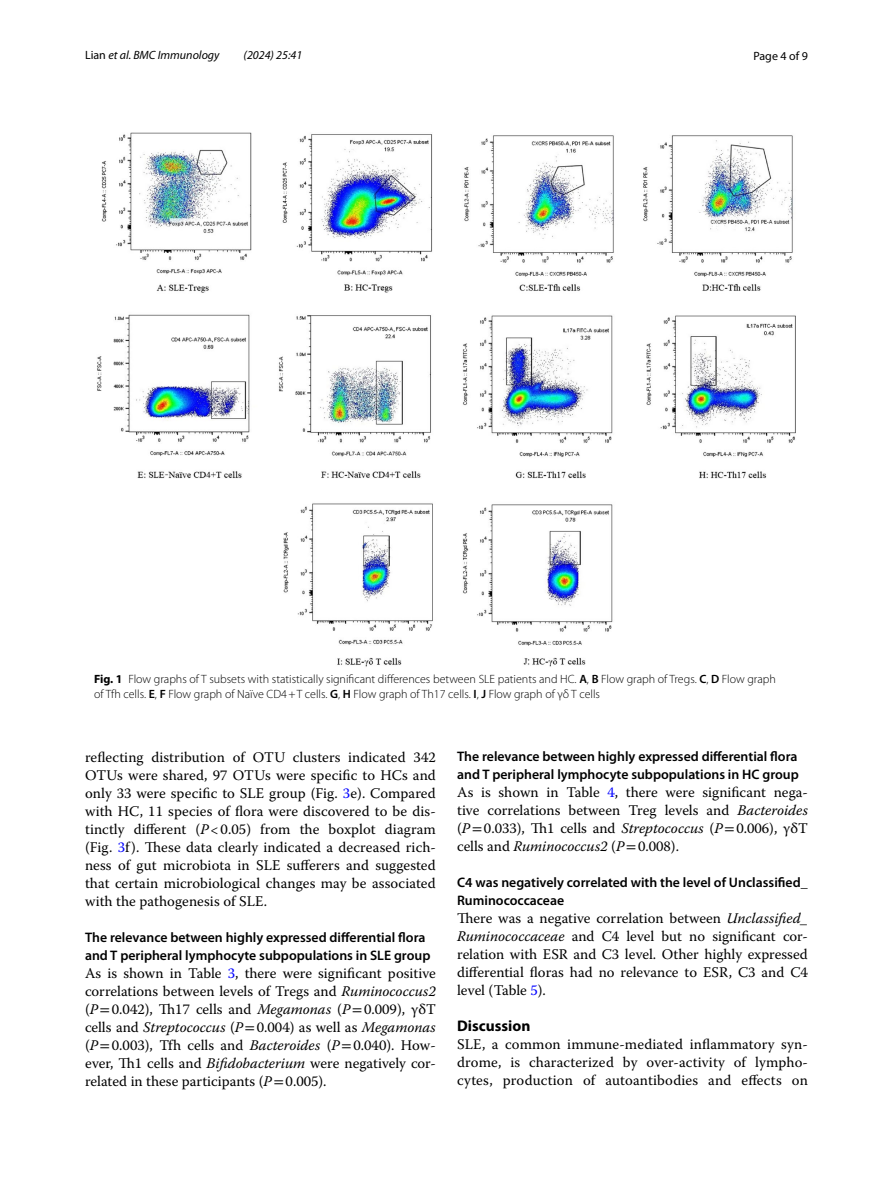
<style>
.page{position:relative;width:893px;height:1187px;background:#fff}
.page>*{position:absolute;margin:0;border:0;box-sizing:border-box;transform-origin:0 0}
.t1{font:700 15.45px "Myriad Pro";color:#000}
.t2{font:14.7px/18px "Warnock Pro";color:#000;text-align:justify}
.t3{font:600 13.8px/18px "Myriad Pro";color:#000}
.t4{font:300 12px/15px "Myriad Pro";color:#000}
.t5{font:italic 12px "Myriad Pro";color:#000}
.t6{font:12px "Myriad Pro";color:#000}
.s1{font-style:normal}
.s2{font-weight:700}
.s3{font-weight:600}
.s4{color:#00f}
.s5{font-style:italic}
.s6{font-family:"STIX"}
</style>
<div class="page">
<img style="left:97px;top:133px;width:699px;height:534px">
<p class="t5" style="left:85px;top:48px;width:136px"><span class="s1">Lian</span> et al. BMC Immunology</p>
<p class="t5" style="left:244px;top:48px;width:60px">(2024) 25:41</p>
<p class="t6" style="left:753px;top:48px;width:56px">Page 4 of 9</p>
<p class="t4" style="left:94px;top:671px;width:683px"><span class="s2">Fig. 1</span> Flow graphs of T subsets with statistically significant differences between SLE patients and HC. <span class="s3">A</span>, <span class="s3">B</span> Flow graph of Tregs. <span class="s3">C</span>, <span class="s3">D</span> Flow graph of Tfh cells. <span class="s3">E</span>, <span class="s3">F</span> Flow graph of Naïve CD4+T cells. <span class="s3">G</span>, <span class="s3">H</span> Flow graph of Th17 cells. <span class="s3">I</span>, <span class="s3">J</span> Flow graph of γδ T cells</p>
<p class="t2" style="left:85px;top:747px;width:352px">reflecting distribution of OTU clusters indicated 342<br>OTUs were shared, 97 OTUs were specific to HCs and only 33 were specific to SLE group (Fig. <span class="s4">3</span>e). Compared with HC, 11 species of flora were discovered to be dis&shy;tinctly different (<span class="s5">P</span>&lt;0.05) from the boxplot diagram (Fig. <span class="s4">3</span>f). These data clearly indicated a decreased rich&shy;ness of gut microbiota in SLE sufferers and suggested that certain microbiological changes may be associated with the pathogenesis of SLE.</p>
<p class="t3" style="left:85px;top:927px;width:347px">The relevance between highly expressed differential flora and T peripheral lymphocyte subpopulations in SLE group</p>
<p class="t2" style="left:85px;top:963px;width:352px">As is shown in Table <span class="s4">3</span>, there were significant positive correlations between levels of Tregs and <span class="s5">Ruminococcus2 </span>(<span class="s5">P</span><span class="s6">=</span>0.042), Th17 cells and <span class="s5">Megamonas</span> (<span class="s5">P</span><span class="s6">=</span>0.009), γδT cells and <span class="s5">Streptococcus</span> (<span class="s5">P</span><span class="s6">=</span>0.004) as well as <span class="s5">Megamonas </span>(<span class="s5">P</span><span class="s6">=</span>0.003), Tfh cells and <span class="s5">Bacteroides</span> (<span class="s5">P</span><span class="s6">=</span>0.040). How&shy;ever, Th1 cells and <span class="s5">Bifidobacterium</span> were negatively cor&shy;related in these participants (<span class="s5">P</span><span class="s6">=</span>0.005).</p>
<p class="t3" style="left:457px;top:747px;width:343px">The relevance between highly expressed differential flora and T peripheral lymphocyte subpopulations in HC group</p>
<p class="t2" style="left:457px;top:783px;width:352px">As is shown in Table <span class="s4">4</span>, there were significant nega&shy;tive correlations between Treg levels and <span class="s5">Bacteroides </span>(<span class="s5">P</span><span class="s6">=</span>0.033), Th1 cells and <span class="s5">Streptococcus</span> (<span class="s5">P</span><span class="s6">=</span>0.006), γδT cells and <span class="s5">Ruminococcus2</span> (<span class="s5">P</span><span class="s6">=</span>0.008).</p>
<p class="t3" style="left:457px;top:873px;width:352px">C4 was negatively correlated with the level of Unclassified_<br>Ruminococcaceae</p>
<p class="t2" style="left:457px;top:909px;width:352px">There was a negative correlation between <span class="s5">Unclassified_ Ruminococcaceae</span> and C4 level but no significant cor&shy;relation with ESR and C3 level. Other highly expressed differential floras had no relevance to ESR, C3 and C4 level (Table <span class="s4">5</span>).</p>
<p class="t1" style="left:457px;top:1016px;width:75px">Discussion</p>
<p class="t2" style="left:457px;top:1035px;width:352px">SLE, a common immune-mediated inflammatory syn&shy;drome, is characterized by over-activity of lympho&shy;cytes, production of autoantibodies and effects on</p>
</div>
